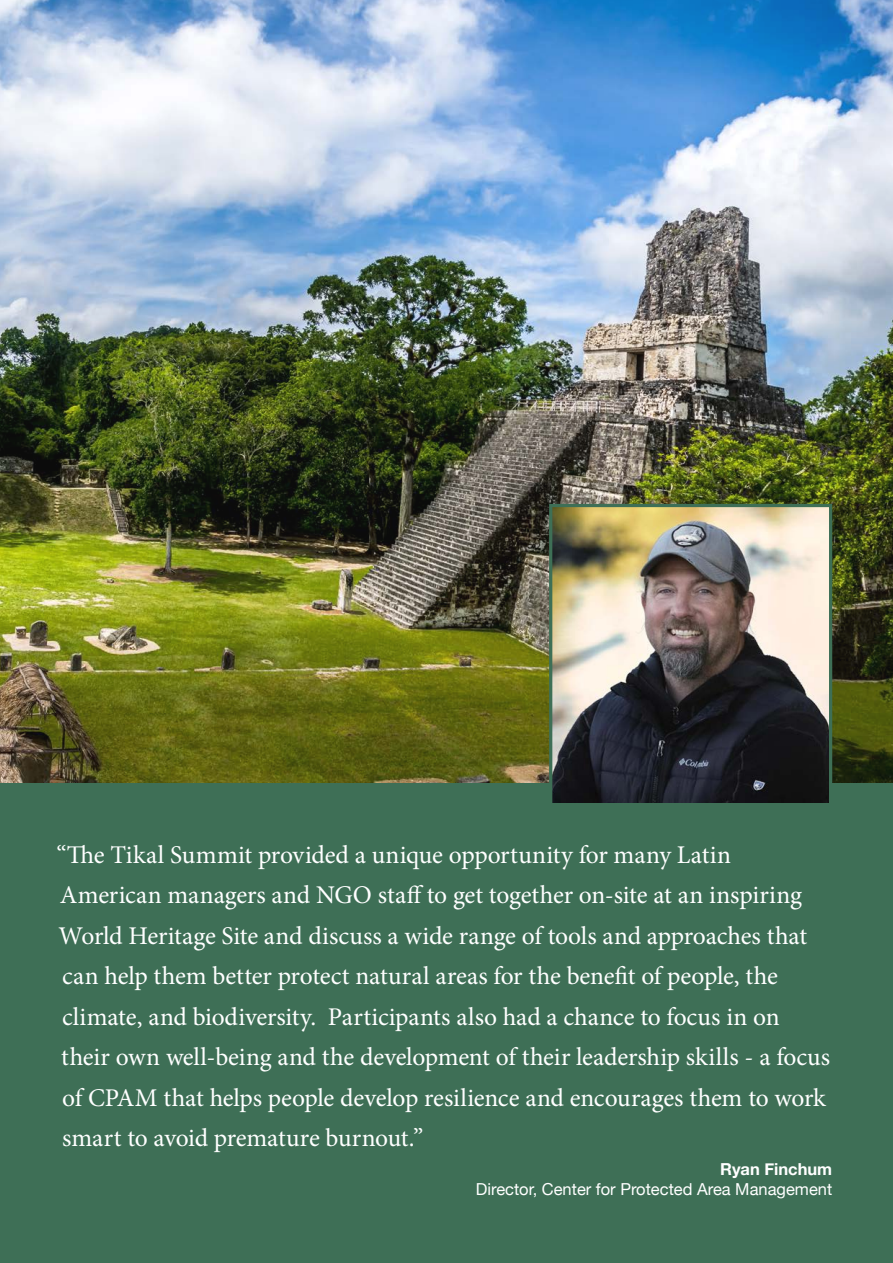
<style>
.page{position:relative;width:893px;height:1263px;background:#fff}
.page>*{position:absolute;margin:0;border:0;box-sizing:border-box;transform-origin:0 0}
.t1{font:25.5px/40.5px "Minion Pro";letter-spacing:-.01em;color:#fff}
.t2{font:16.5px "Helvetica Neue";color:#fff}
.t3{font:700 16.5px "Helvetica Neue";color:#fff}
</style>
<div class="page">
<img style="left:0;top:0;width:893px;height:783px">
<div style="left:0;top:783px;width:893px;height:480px;background:#3e6f56"></div>
<img style="left:553px;top:508px;width:275px;height:294px">
<div style="left:549px;top:504px;width:283px;height:310px;border:3px solid #3e6f56"></div>
<p class="t1" style="left:56px;top:834px;width:775px">“The Tikal Summit provided a unique opportunity for many Latin American managers and NGO staff to get together on-site at an inspiring World Heritage Site and discuss a wide range of tools and approaches that can help them better protect natural areas for the benefit of people, the climate, and biodiversity. Participants also had a chance to focus in on<br>their own well-being and the development of their leadership skills - a focus of CPAM that helps people develop resilience and encourages them to work smart to avoid premature burnout.”</p>
<p class="t3" style="left:720px;top:1156px;width:114px">Ryan Finchum</p>
<p class="t2" style="left:476px;top:1177px;width:358px">Director, Center for Protected Area Management</p>
</div>
